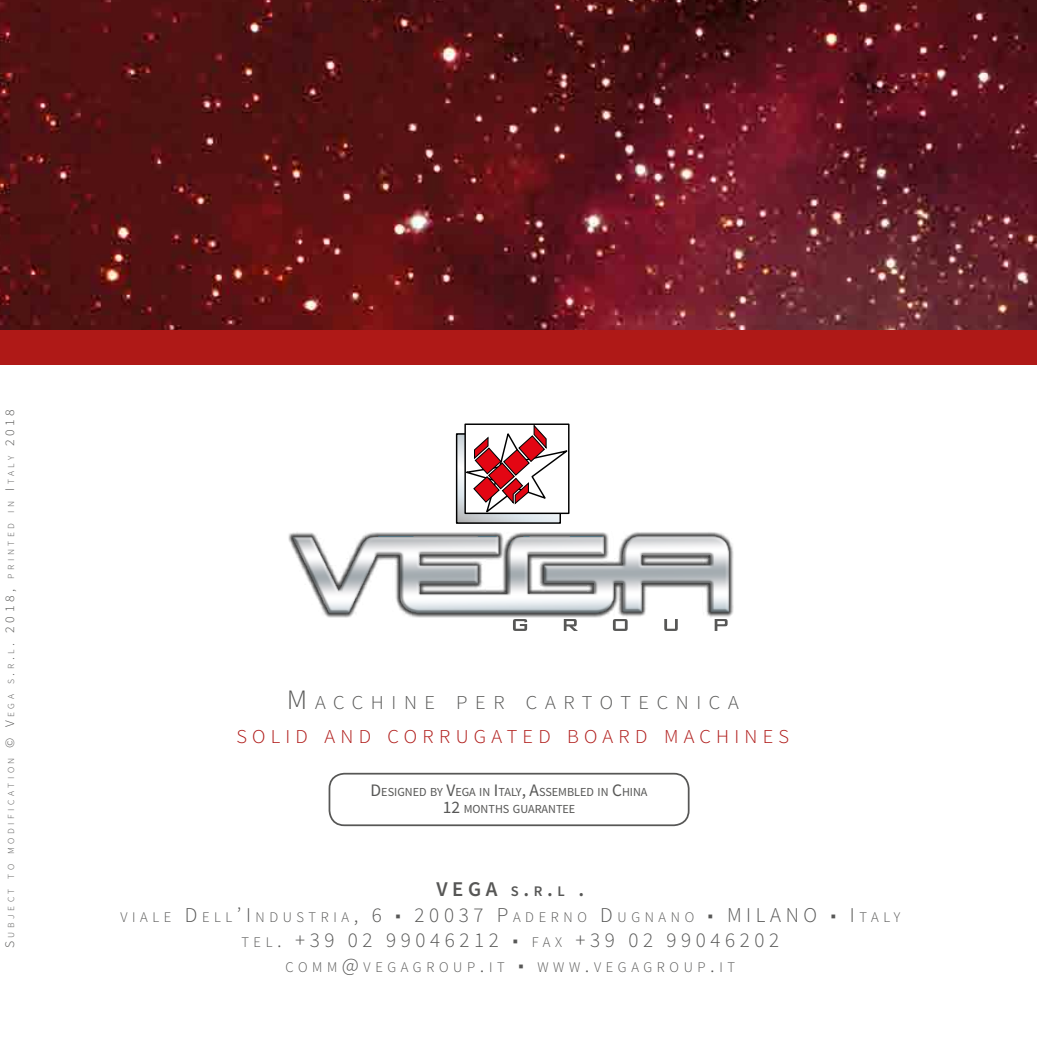
<style>
.page{position:relative;width:1037px;height:1042px;background:#fff}
.page>*{position:absolute;margin:0;border:0;box-sizing:border-box;transform-origin:0 0}
.t1{font:300 21px "Source Sans Pro";letter-spacing:.22em;color:#575756}
.t2{font:600 21px "Source Sans Pro";color:#575756}
.t3{font:300 19.6px/33.6px "Source Sans Pro";letter-spacing:.255em;color:#af1917;text-align:center;scale:1.05 1}
.t4{font:300 14.7px "Source Sans Pro";letter-spacing:.315em;color:#575756}
.t5{font:12.25px/17.5px "Source Sans Pro";color:#575756;text-align:center}
.t6{font:300 9.1px "Source Sans Pro";letter-spacing:.37em;color:#575756;scale:1.05 1}
.s1{font-size:13.12px}
.s2{font-size:28px;color:#575756}
.s3{color:#575756}
.s4{font-size:17.5px}
.s5{font-size:14.7px}
.s6{font-size:21px}
.s7{font-style:inherit}
</style>
<div class="page">
<svg style="left:0;top:0;width:1037px;height:330px;background:#5e181d"></svg>
<div style="left:0;top:330px;width:1037px;height:35px;background:#af1917"></div>
<img style="left:288px;top:512px;width:446px;height:119px">
<svg style="left:458px;top:435px;width:101px;height:87px"></svg>
<div style="left:456px;top:433px;width:105px;height:91px;border:1px solid #000"></div>
<svg style="left:460px;top:423px;width:113px;height:92px"></svg>
<svg style="left:513px;top:619px;width:14px;height:12px"></svg>
<svg style="left:564px;top:619px;width:14px;height:12px"></svg>
<svg style="left:613px;top:619px;width:15px;height:12px"></svg>
<svg style="left:664px;top:619px;width:14px;height:12px"></svg>
<svg style="left:715px;top:619px;width:12px;height:12px"></svg>
<div style="left:329px;top:773px;width:360px;height:53px;border:2px solid #575756;border-radius:15px"></div>
<p class="t6" style="left:6px;top:948px;width:515px;rotate:-90deg"><span class="s1">S</span> U BJECT TO MODI FI CATI ON <span class="s1">©</span> <span class="s1">V</span>EGA S<span class="s1">.</span>R<span class="s1">.</span>L <span class="s1">. 2018,</span> PRI NTED I N <span class="s1">I</span>TALY <span class="s1">2018</span></p>
<h2 class="t3" style="left:236px;top:686px;width:528px"><span class="s2">M</span> <span class="s3">ACCHI NE PER CARTOTECNI CA<br></span>SOLI D AND CORRU GATED BOARD MACHI NES</h2>
<p class="t5" style="left:371px;top:783px;width:278px"><span class="s4">D</span>ESIGNED BY <span class="s4">V</span>EGA IN <span class="s4">I</span>TALY<span class="s4">, A</span>SSEMBLED IN <span class="s4">C</span>HINA<br><span class="s4">12</span> MONTHS GUARANTEE</p>
<h1 class="t2" style="left:436px;top:876px;width:149px">VEGA <span class="s5">s</span>.<span class="s5">r</span>.<span class="s5">l</span> .</h1>
<p class="t4" style="left:121px;top:908px;width:11px">VIAL</p>
<p class="t4" style="left:164px;top:908px;width:637px">E <span class="s6">D</span> ELL <span class="s6">’I</span>NDU STRIA <span class="s6">, 6</span> <span class="s6">■</span> <span class="s6">20037 P</span> ADERNO <span class="s6">D</span> U GNANO <span class="s6">■</span> <span class="s6">MILANO</span></p>
<p class="t4" style="left:830px;top:908px;width:71px"><span class="s6">■</span> <span class="s6">I</span>TAL Y</p>
<h1 class="t1" style="left:241px;top:927px;width:539px"><span class="s5">TEL</span> . +39 02 99046212 <span class="s7">■</span> <span class="s5">FA X</span> +39 02 99046202</h1>
<p class="t4" style="left:286px;top:958px;width:451px">COMM<span class="s6">@</span>VEGAGROU P<span class="s6">.</span>I T <span class="s6">■</span> WWW<span class="s6">.</span>VEGAGROU P<span class="s6">.</span>I T</p>
</div>
